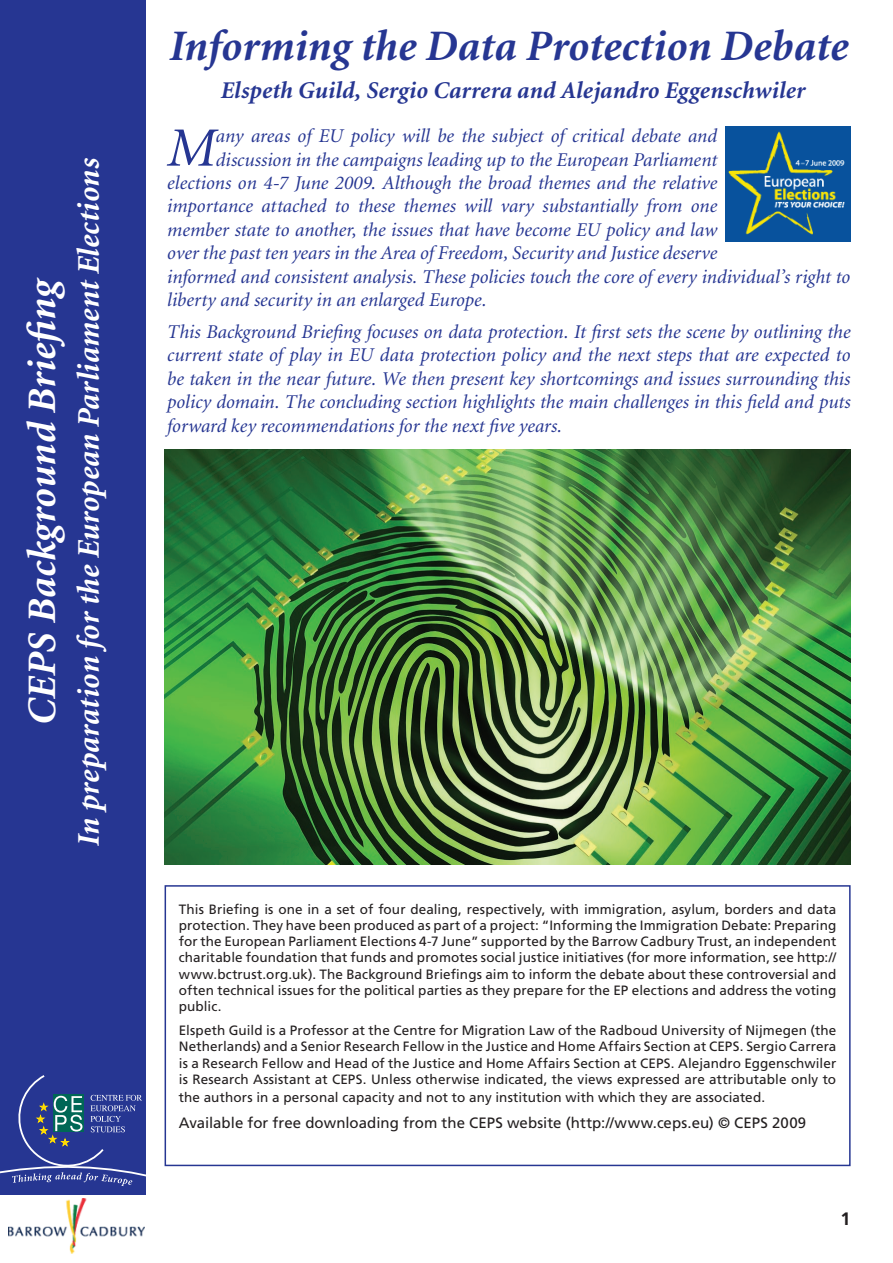
<style>
.page{position:relative;width:893px;height:1263px;background:#fff}
.page>*{position:absolute;margin:0;border:0;box-sizing:border-box;transform-origin:0 0}
.t1{font:italic 55.5px "Minion";color:#263692}
.t2{font:italic 700 43.5px "Minion";color:#263692}
.t3{font:italic 700 40.5px "Minion";color:#fff}
.t4{font:italic 700 31.5px "Minion";color:#fff}
.t5{font:italic 700 24px "Minion";letter-spacing:.005em;color:#263692}
.t6{font:italic 19.5px/23.4px "Minion";color:#263692;text-align:justify}
.t7{font:700 18px "Frutiger LT Std";color:#231f20}
.t8{font:15px "Frutiger LT Std";letter-spacing:.005em;color:#231f20}
.t9{font:13.5px/16.2px "Frutiger LT Std";letter-spacing:.01em;color:#231f20;text-align:justify}
</style>
<div class="page">
<div style="left:0;top:0;width:146px;height:1194px;background:#263692"></div>
<svg style="left:0;top:1075px;width:146px;height:111px"></svg>
<img style="left:726px;top:126px;width:124px;height:115px">
<img style="left:9px;top:1198px;width:135px;height:55px">
<img style="left:165px;top:449px;width:685px;height:415px">
<div style="left:165px;top:885px;width:686px;height:281px;border:2px solid #263692"></div>
<h3 class="t3" style="left:22px;top:725px;width:447px;rotate:-90deg">CEPS Background Briefing</h3>
<h3 class="t4" style="left:73px;top:846px;width:689px;rotate:-90deg">In preparation for the European Parliament Elections</h3>
<h2 class="t2" style="left:169px;top:25px;width:680px">Informing the Data Protection Debate</h2>
<h3 class="t5" style="left:221px;top:78px;width:586px">Elspeth Guild, Sergio Carrera and Alejandro Eggenschwiler</h3>
<h1 class="t1" style="left:167px;top:121px;width:50px">M</h1>
<h3 class="t6" style="left:216px;top:125px;width:503px">any areas of EU policy will be the subject of critical debate and</h3>
<h3 class="t6" style="left:216px;top:148px;width:503px">discussion in the campaigns leading up to the European Parliament</h3>
<h3 class="t6" style="left:167px;top:172px;width:552px">elections on 4-7 June 2009. Although the broad themes and the relative</h3>
<h3 class="t6" style="left:167px;top:195px;width:551px">importance attached to these themes will vary substantially from one</h3>
<h3 class="t6" style="left:167px;top:219px;width:551px">member state to another, the issues that have become EU policy and law</h3>
<h3 class="t6" style="left:167px;top:242px;width:551px">over the past ten years in the Area of Freedom, Security and Justice deserve</h3>
<h3 class="t6" style="left:167px;top:265px;width:685px">informed and consistent analysis. These policies touch the core of every individual’s right to</h3>
<h3 class="t6" style="left:167px;top:289px;width:321px">liberty and security in an enlarged Europe.</h3>
<p class="t6" style="left:167px;top:321px;width:685px">This Background Briefing focuses on data protection. It first sets the scene by outlining the current state of play in EU data protection policy and the next steps that are expected to be taken in the near future. We then present key shortcomings and issues surrounding this policy domain. The concluding section highlights the main challenges in this field and puts forward key recommendations for the next five years.</p>
<p class="t9" style="left:179px;top:901px;width:659px">This Briefing is one in a set of four dealing, respectively, with immigration, asylum, borders and data protection. They have been produced as part of a project: “Informing the Immigration Debate: Preparing for the European Parliament Elections 4-7 June” supported by the Barrow Cadbury Trust, an independent charitable foundation that funds and promotes social justice initiatives (for more information, see http:// www.bctrust.org.uk). The Background Briefings aim to inform the debate about these controversial and often technical issues for the political parties as they prepare for the EP elections and address the voting public.</p>
<p class="t9" style="left:179px;top:1022px;width:659px">Elspeth Guild is a Professor at the Centre for Migration Law of the Radboud University of Nijmegen (the Netherlands) and a Senior Research Fellow in the Justice and Home Affairs Section at CEPS. Sergio Carrera is a Research Fellow and Head of the Justice and Home Affairs Section at CEPS. Alejandro Eggenschwiler is Research Assistant at CEPS. Unless otherwise indicated, the views expressed are attributable only to</p>
<p class="t9" style="left:179px;top:1089px;width:588px">the authors in a personal capacity and not to any institution with which they are associated.</p>
<p class="t8" style="left:179px;top:1114px;width:629px">Available for free downloading from the CEPS website (http://www.ceps.eu) © CEPS 2009</p>
<h3 class="t7" style="left:840px;top:1208px;width:12px">1</h3>
</div>
